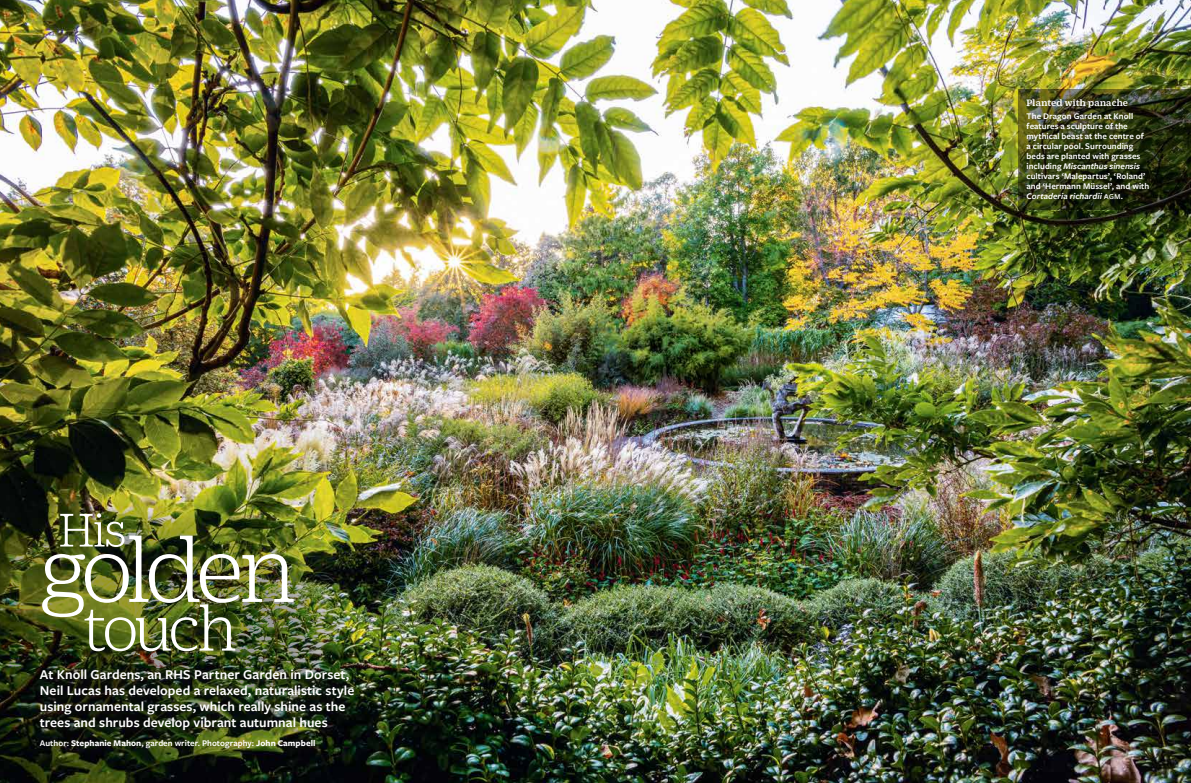
<style>
.page{position:relative;width:1191px;height:783px;background:#fff}
.page>*{position:absolute;margin:0;border:0;box-sizing:border-box;transform-origin:0 0}
.t1{font:300 98.5px "Duplicate Ionic";letter-spacing:-.055em;color:#fff}
.t2{font:300 68.5px "Duplicate Ionic";letter-spacing:-.055em;color:#fff}
.t3{font:300 51.1px "Duplicate Ionic";color:#fff}
.t4{font:600 14px/16px "Freight Sans Pro";letter-spacing:.005em;color:#fff}
.t5{font:500 10px "Duplicate Ionic";letter-spacing:.015em;color:#fff}
.t6{font:600 9px/10px "Freight Sans Pro";letter-spacing:.005em;color:#fff}
.s1{font-weight:700}
.s2{font-style:italic}
.s3{font-weight:500;font-size:10.4px}
</style>
<div class="page">
<img style="left:0;top:0;width:1191px;height:782px">
<img style="left:0;top:493px;width:364px;height:289px">
<div style="left:33px;top:663px;width:332px;height:95px;background:#28231d;opacity:.5"></div>
<img style="left:1018px;top:89px;width:173px;height:121px">
<h3 class="t3" style="left:59px;top:496px;width:69px">His</h3>
<h1 class="t1" style="left:40px;top:505px;width:257px">golden</h1>
<h2 class="t2" style="left:83px;top:583px;width:155px">touch</h2>
<h3 class="t4" style="left:40px;top:666px;width:316px">At Knoll Gardens, an RHS Partner Garden in Dorset, Neil Lucas has developed a relaxed, naturalistic style using ornamental grasses, which really shine as the trees and shrubs develop vibrant autumnal hues</h3>
<p class="t6" style="left:40px;top:737px;width:277px">Author: <span class="s1">Stephanie Mahon</span>, garden writer. Photography: <span class="s1">John Campbell</span></p>
<p class="t5" style="left:1026px;top:95px;width:103px">Planted with panache</p>
<p class="t6" style="left:1026px;top:110px;width:124px">The Dragon Garden at Knoll features a sculpture of the mythical beast at the centre of a circular pool. Surrounding beds are planted with grasses including <span class="s2">Miscanthus sinensis </span>cultivars ‘Malepartus’, ‘Roland’ and ‘Hermann Müssel’, and with<br><span class="s2">Cortaderia richardii</span> <span class="s3">agm</span>.</p>
</div>
